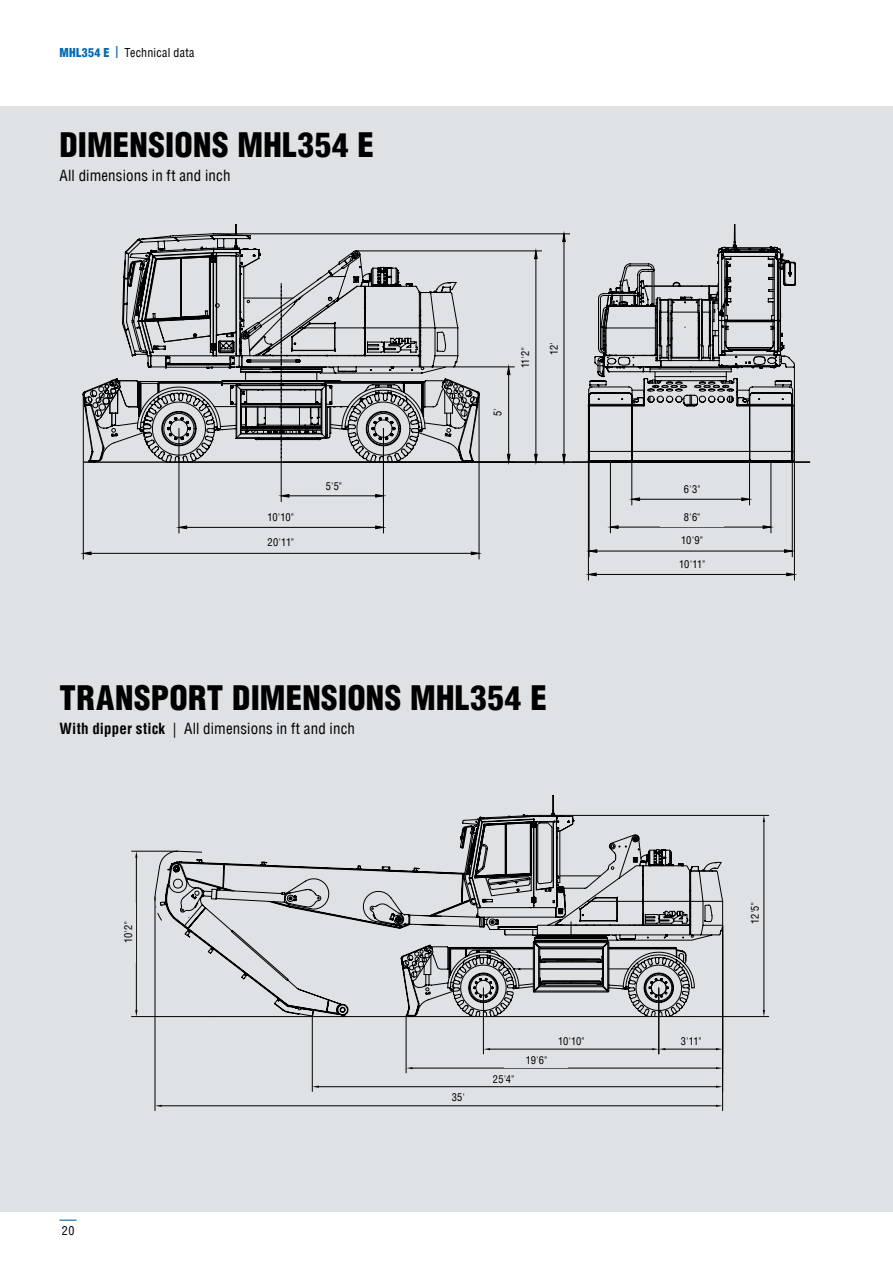
<style>
.page{position:relative;width:893px;height:1263px;background:#fff}
.page>*{position:absolute;margin:0;border:0;box-sizing:border-box;transform-origin:0 0}
.t1{font:900 condensed 33px "Helvetica";letter-spacing:.01em;color:#000}
.t2{font:condensed 15px "Helvetica";letter-spacing:.01em;color:#000}
.t3{font:condensed 12px "Helvetica";letter-spacing:.025em;color:#000}
.t4{font:11.4px "Arial";color:#000}
.t5{font:condensed 10.5px "Helvetica";letter-spacing:-.02em;color:#000}
.s1{font-weight:900;color:#0069b4}
.s2{font-weight:700;color:#0069b4}
.s3{font-weight:700}
</style>
<div class="page">
<div style="left:0;top:106px;width:893px;height:1106px;background:#dee2e5"></div>
<svg style="left:60px;top:1219px;width:17px;height:2px"></svg>
<svg style="left:166px;top:795px;width:557px;height:259px"></svg>
<hr style="left:406px;top:1016px;width:1px;height:57px;background:#000">
<hr style="left:413px;top:1068px;width:303px;height:1px;background:#000">
<svg style="left:716px;top:1067px;width:6px;height:2px"></svg>
<svg style="left:406px;top:1067px;width:7px;height:2px"></svg>
<hr style="left:312px;top:1016px;width:1px;height:75px;background:#000">
<hr style="left:319px;top:1086px;width:397px;height:1px;background:#000">
<svg style="left:716px;top:1085px;width:6px;height:3px"></svg>
<svg style="left:312px;top:1085px;width:7px;height:3px"></svg>
<hr style="left:722px;top:925px;width:1px;height:185px;background:#000">
<hr style="left:155px;top:897px;width:1px;height:213px;background:#000">
<hr style="left:162px;top:1105px;width:554px;height:1px;background:#000">
<svg style="left:716px;top:1105px;width:7px;height:2px"></svg>
<svg style="left:155px;top:1105px;width:7px;height:2px"></svg>
<hr style="left:132px;top:1016px;width:81px;height:1px;background:#000">
<hr style="left:132px;top:851px;width:45px;height:1px;background:#000">
<hr style="left:136px;top:858px;width:1px;height:152px;background:#000">
<svg style="left:135px;top:851px;width:2px;height:7px"></svg>
<hr style="left:556px;top:815px;width:213px;height:1px;background:#000">
<hr style="left:693px;top:1016px;width:76px;height:1px;background:#000">
<hr style="left:764px;top:822px;width:1px;height:188px;background:#000">
<svg style="left:763px;top:815px;width:2px;height:7px"></svg>
<svg style="left:763px;top:1010px;width:2px;height:6px"></svg>
<hr style="left:643px;top:901px;width:47px;height:1px;background:#000">
<hr style="left:587px;top:901px;width:56px;height:1px;background:#000">
<svg style="left:167px;top:464px;width:627px;height:93px"></svg>
<svg style="left:589px;top:550px;width:8px;height:2px"></svg>
<svg style="left:784px;top:550px;width:9px;height:2px"></svg>
<hr style="left:632px;top:459px;width:1px;height:46px;background:#000">
<hr style="left:749px;top:459px;width:1px;height:46px;background:#000">
<hr style="left:640px;top:499px;width:102px;height:1px;background:#000">
<svg style="left:631px;top:498px;width:9px;height:3px"></svg>
<svg style="left:742px;top:498px;width:7px;height:3px"></svg>
<hr style="left:610px;top:462px;width:1px;height:71px;background:#000">
<hr style="left:771px;top:462px;width:1px;height:71px;background:#000">
<hr style="left:618px;top:527px;width:145px;height:1px;background:#000">
<svg style="left:611px;top:526px;width:7px;height:2px"></svg>
<svg style="left:763px;top:526px;width:8px;height:2px"></svg>
<hr style="left:794px;top:365px;width:1px;height:215px;background:#000">
<hr style="left:588px;top:462px;width:1px;height:118px;background:#000">
<hr style="left:596px;top:574px;width:191px;height:1px;background:#000">
<svg style="left:787px;top:573px;width:8px;height:3px"></svg>
<svg style="left:588px;top:573px;width:8px;height:3px"></svg>
<hr style="left:281px;top:463px;width:1px;height:38px;background:#000">
<hr style="left:289px;top:496px;width:87px;height:1px;background:#000">
<svg style="left:281px;top:494px;width:8px;height:3px"></svg>
<svg style="left:376px;top:494px;width:7px;height:3px"></svg>
<hr style="left:179px;top:429px;width:1px;height:104px;background:#000">
<hr style="left:383px;top:429px;width:1px;height:104px;background:#000">
<hr style="left:187px;top:527px;width:189px;height:1px;background:#000">
<svg style="left:179px;top:526px;width:8px;height:3px"></svg>
<svg style="left:376px;top:526px;width:8px;height:3px"></svg>
<hr style="left:83px;top:393px;width:1px;height:166px;background:#000">
<hr style="left:479px;top:393px;width:1px;height:166px;background:#000">
<hr style="left:91px;top:553px;width:380px;height:1px;background:#000">
<svg style="left:83px;top:552px;width:8px;height:3px"></svg>
<svg style="left:471px;top:552px;width:8px;height:3px"></svg>
<svg style="left:83px;top:224px;width:713px;height:240px"></svg>
<svg style="left:143px;top:287px;width:308px;height:151px"></svg>
<hr style="left:85px;top:461px;width:724px;height:2px;background:#000">
<div style="left:249px;top:534px;width:64px;height:17px;background:#dee2e5"></div>
<div style="left:660px;top:531px;width:64px;height:18px;background:#dee2e5"></div>
<div style="left:660px;top:509px;width:64px;height:17px;background:#dee2e5"></div>
<div style="left:660px;top:480px;width:64px;height:17px;background:#dee2e5"></div>
<div style="left:660px;top:555px;width:64px;height:17px;background:#dee2e5"></div>
<div style="left:249px;top:508px;width:64px;height:17px;background:#dee2e5"></div>
<div style="left:302px;top:477px;width:64px;height:17px;background:#dee2e5"></div>
<div style="left:489px;top:381px;width:17px;height:63px;background:#dee2e5"></div>
<div style="left:517px;top:326px;width:17px;height:64px;background:#dee2e5"></div>
<div style="left:545px;top:317px;width:17px;height:64px;background:#dee2e5"></div>
<div style="left:504px;top:1053px;width:64px;height:14px;background:#dee2e5"></div>
<div style="left:539px;top:1033px;width:64px;height:15px;background:#dee2e5"></div>
<div style="left:661px;top:1033px;width:60px;height:15px;background:#dee2e5"></div>
<p class="t3" style="left:60px;top:45px;width:137px"><span class="s1">MHL354 E</span> <span class="s2">|</span> Technical data</p>
<h1 class="t1" style="left:60px;top:124px;width:316px">DIMENSIONS MHL354 E</h1>
<h2 class="t2" style="left:60px;top:166px;width:172px">All dimensions in ft and inch</h2>
<p class="t5" style="left:267px;top:510px;width:28px">10'10"</p>
<p class="t5" style="left:326px;top:479px;width:18px">5'5"</p>
<p class="t5" style="left:491px;top:416px;width:9px;rotate:-90deg">5'</p>
<p class="t5" style="left:519px;top:368px;width:22px;rotate:-90deg">11'2"</p>
<p class="t5" style="left:547px;top:355px;width:15px;rotate:-90deg">12'</p>
<p class="t5" style="left:684px;top:483px;width:18px">6'3"</p>
<p class="t5" style="left:684px;top:511px;width:18px">8'6"</p>
<p class="t5" style="left:267px;top:536px;width:28px">20'11"</p>
<p class="t5" style="left:681px;top:534px;width:23px">10'9"</p>
<h1 class="t1" style="left:60px;top:677px;width:489px">TRANSPORT DIMENSIONS MHL354 E</h1>
<h2 class="t2" style="left:60px;top:719px;width:297px"><span class="s3">With dipper stick</span> | All dimensions in ft and inch</h2>
<p class="t5" style="left:679px;top:557px;width:27px">10'11"</p>
<p class="t5" style="left:122px;top:943px;width:23px;rotate:-90deg">10'2"</p>
<p class="t4" style="left:122px;top:944px;width:25px;rotate:-90deg">3111</p>
<p class="t3" style="left:62px;top:1223px;width:14px">20</p>
<p class="t5" style="left:452px;top:1091px;width:15px">35'</p>
<p class="t4" style="left:442px;top:1092px;width:33px">10679</p>
<p class="t5" style="left:526px;top:1054px;width:23px">19'6"</p>
<p class="t4" style="left:523px;top:1054px;width:27px">5954</p>
<p class="t5" style="left:493px;top:1072px;width:22px">25'4"</p>
<p class="t4" style="left:491px;top:1072px;width:27px">7719</p>
<p class="t5" style="left:558px;top:1034px;width:28px">10'10"</p>
<p class="t5" style="left:681px;top:1034px;width:22px">3'11"</p>
<p class="t4" style="left:559px;top:1034px;width:27px">3300</p>
<p class="t4" style="left:678px;top:1034px;width:27px">1200</p>
<p class="t4" style="left:750px;top:927px;width:27px;rotate:-90deg">3786</p>
<p class="t5" style="left:748px;top:924px;width:23px;rotate:-90deg">12'5"</p>
</div>
